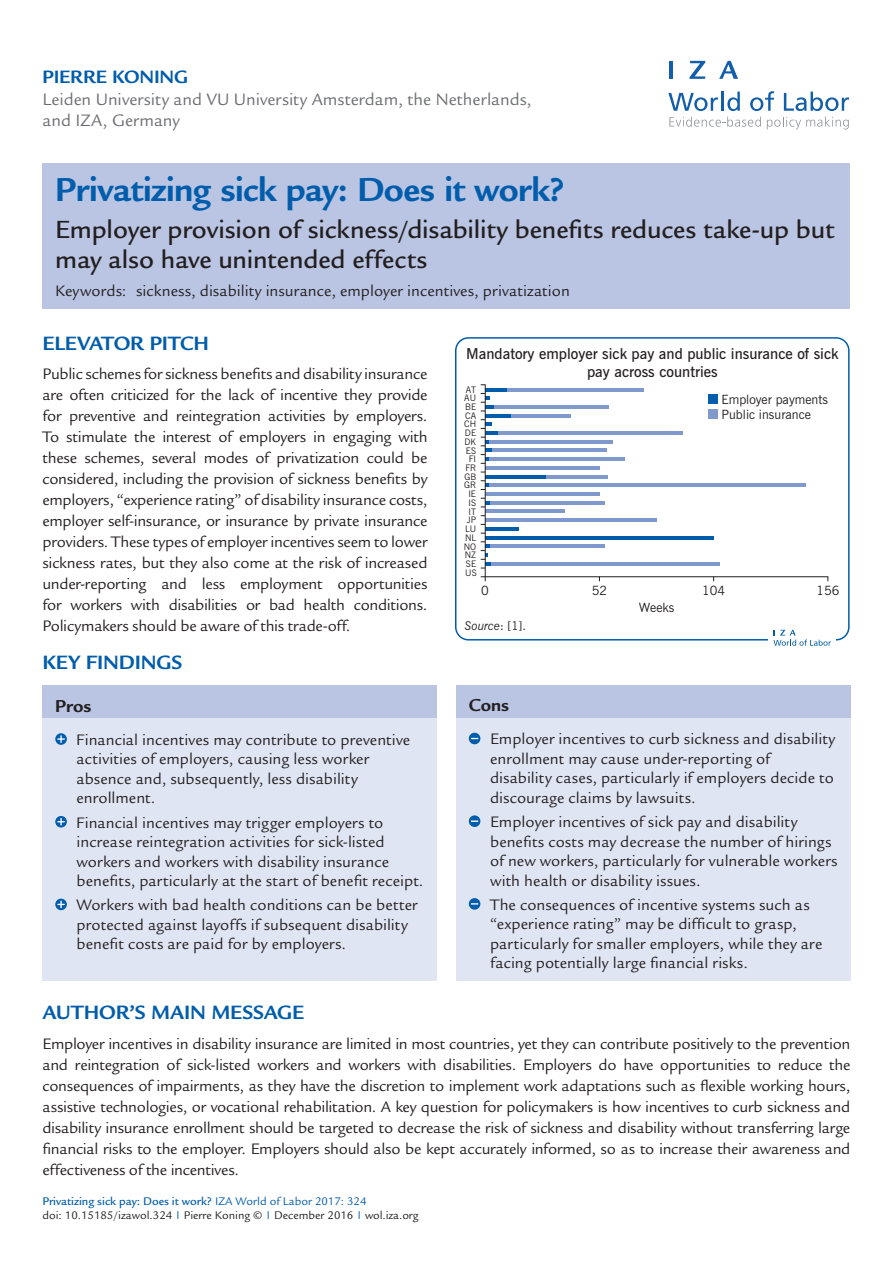
<style>
.page{position:relative;width:893px;height:1263px;background:#fff}
.page>*{position:absolute;margin:0;border:0;box-sizing:border-box;transform-origin:0 0}
.t1{font:700 36px "Legacy Sans Std";letter-spacing:-.02em;color:#015dab}
.t2{font:500 27px/30px "Legacy Sans Std";letter-spacing:-.005em;color:#231f20}
.t3{font:700 21px "Legacy Sans Std";letter-spacing:-.01em;color:#015dab}
.t4{font:700 19.5px "Legacy Sans Std";letter-spacing:-.01em;color:#015dab}
.t5{font:700 18.75px "Legacy Sans Std";color:#231f20}
.t6{font:18px/21.6px "Legacy Sans Std";color:#6c6d70}
.t7{font:16.5px/21px "Legacy Sans Std";letter-spacing:.005em;color:#231f20}
.t8{font:600 15px/18px "News Gothic BT";color:#231f20;text-align:center}
.t9{font:12.75px/15.3px "News Gothic BT";color:#231f20}
.t10{font:12px/14.5px "Legacy Sans Std";color:#231f20}
.t11{font:italic 12px "News Gothic BT";color:#231f20}
.t12{font:9px/8.7px "News Gothic BT";color:#231f20;text-align:center}
.s1{font-style:normal}
.s2{font-weight:500;color:#015dab}
.s3{color:#015dab}
</style>
<div class="page">
<svg style="left:668px;top:93px;width:50px;height:18px"></svg>
<hr style="left:721px;top:92px;width:3px;height:19px;background:#125eaa">
<svg style="left:727px;top:92px;width:13px;height:19px"></svg>
<svg style="left:750px;top:91px;width:24px;height:20px"></svg>
<svg style="left:784px;top:92px;width:65px;height:19px"></svg>
<svg style="left:669px;top:117px;width:92px;height:10px"></svg>
<svg style="left:767px;top:117px;width:82px;height:12px"></svg>
<hr style="left:669px;top:61px;width:4px;height:18px;background:#125eaa">
<svg style="left:689px;top:61px;width:16px;height:18px"></svg>
<svg style="left:719px;top:61px;width:19px;height:18px"></svg>
<div style="left:456px;top:688px;width:394px;height:292px;background:#e0e5f3"></div>
<div style="left:43px;top:688px;width:394px;height:292px;background:#e0e5f3"></div>
<div style="left:43px;top:686px;width:394px;height:32px;background:#b9c5e3"></div>
<div style="left:456px;top:686px;width:394px;height:32px;background:#b9c5e3"></div>
<svg style="left:55px;top:733px;width:12px;height:12px"></svg>
<svg style="left:57px;top:735px;width:8px;height:8px"></svg>
<svg style="left:55px;top:816px;width:12px;height:11px"></svg>
<svg style="left:57px;top:818px;width:8px;height:7px"></svg>
<svg style="left:55px;top:899px;width:12px;height:11px"></svg>
<svg style="left:57px;top:901px;width:8px;height:7px"></svg>
<svg style="left:469px;top:733px;width:11px;height:11px"></svg>
<div style="left:469px;top:815px;width:11px;height:12px;background:#015dab;border-radius:50%"></div>
<svg style="left:471px;top:820px;width:7px;height:2px"></svg>
<svg style="left:469px;top:898px;width:11px;height:12px"></svg>
<div style="left:43px;top:163px;width:807px;height:146px;background:#b9c5e3"></div>
<div style="left:455px;top:337px;width:395px;height:303px;border:2px solid #015dab;border-radius:13px"></div>
<div style="left:768px;top:624px;width:68px;height:27px;background:#fff"></div>
<svg style="left:773px;top:630px;width:58px;height:16px"></svg>
<hr style="left:485px;top:576px;width:343px;height:1px;background:#231f20">
<svg style="left:481px;top:576px;width:5px;height:5px"></svg>
<svg style="left:481px;top:419px;width:11px;height:10px"></svg>
<hr style="left:485px;top:536px;width:229px;height:3px;background:#015dab">
<hr style="left:485px;top:527px;width:34px;height:4px;background:#015dab">
<svg style="left:481px;top:393px;width:9px;height:10px"></svg>
<hr style="left:485px;top:475px;width:62px;height:3px;background:#015dab">
<hr style="left:547px;top:475px;width:61px;height:3px;background:#7f99cd">
<hr style="left:491px;top:562px;width:229px;height:3px;background:#7f99cd">
<hr style="left:492px;top:449px;width:114px;height:3px;background:#7f99cd">
<svg style="left:481px;top:541px;width:10px;height:28px"></svg>
<hr style="left:490px;top:544px;width:114px;height:4px;background:#7f99cd">
<hr style="left:485px;top:518px;width:171px;height:4px;background:#7f99cd">
<hr style="left:485px;top:510px;width:79px;height:3px;background:#7f99cd">
<hr style="left:485px;top:492px;width:114px;height:4px;background:#7f99cd">
<svg style="left:481px;top:498px;width:9px;height:10px"></svg>
<hr style="left:490px;top:501px;width:115px;height:3px;background:#7f99cd">
<svg style="left:481px;top:480px;width:9px;height:10px"></svg>
<hr style="left:490px;top:484px;width:316px;height:3px;background:#7f99cd">
<hr style="left:485px;top:431px;width:13px;height:4px;background:#015dab">
<hr style="left:498px;top:431px;width:185px;height:4px;background:#7f99cd">
<hr style="left:485px;top:466px;width:114px;height:4px;background:#7f99cd">
<hr style="left:489px;top:457px;width:136px;height:4px;background:#7f99cd">
<svg style="left:481px;top:437px;width:11px;height:27px"></svg>
<hr style="left:490px;top:440px;width:123px;height:3px;background:#7f99cd">
<hr style="left:485px;top:414px;width:27px;height:3px;background:#015dab">
<hr style="left:512px;top:414px;width:59px;height:3px;background:#7f99cd">
<hr style="left:485px;top:405px;width:10px;height:4px;background:#015dab">
<hr style="left:495px;top:405px;width:114px;height:4px;background:#7f99cd">
<hr style="left:485px;top:388px;width:22px;height:3px;background:#015dab">
<hr style="left:507px;top:388px;width:136px;height:3px;background:#7f99cd">
<hr style="left:485px;top:385px;width:1px;height:192px;background:#231f20">
<div style="left:708px;top:394px;width:9px;height:9px;background:#015dab"></div>
<div style="left:708px;top:410px;width:9px;height:9px;background:#7f99cd"></div>
<p class="t4" style="left:43px;top:66px;width:147px">Pierre Koning</p>
<p class="t6" style="left:43px;top:88px;width:491px">Leiden University and VU University Amsterdam, the Netherlands, and IZA, Germany</p>
<h1 class="t1" style="left:55px;top:169px;width:511px">Privatizing sick pay: Does it work?</h1>
<h2 class="t2" style="left:55px;top:214px;width:780px">Employer provision of sickness/disability benefits reduces take-up but may also have unintended effects</h2>
<p class="t7" style="left:55px;top:281px;width:516px">Keywords: sickness, disability insurance, employer incentives, privatization</p>
<p class="t3" style="left:43px;top:331px;width:168px">ELEVATOR PITCH</p>
<p class="t7" style="left:43px;top:364px;width:386px;text-align:justify">Public schemes for sickness benefits and disability insurance are often criticized for the lack of incentive they provide for preventive and reintegration activities by employers.<br>To stimulate the interest of employers in engaging with these schemes, several modes of privatization could be considered, including the provision of sickness benefits by employers, “experience rating” of disability insurance costs, employer self-insurance, or insurance by private insurance providers. These types of employer incentives seem to lower sickness rates, but they also come at the risk of increased under-reporting and less employment opportunities for workers with disabilities or bad health conditions.<br>Policymakers should be aware of this trade-off.</p>
<p class="t3" style="left:43px;top:650px;width:141px">KEY FIN DINGS</p>
<p class="t5" style="left:55px;top:695px;width:38px">Pros</p>
<p class="t7" style="left:77px;top:730px;width:335px;line-height:19.5px">Financial incentives may contribute to preventive activities of employers, causing less worker absence and, subsequently, less disability enrollment.</p>
<p class="t7" style="left:77px;top:813px;width:348px;line-height:19.5px">Financial incentives may trigger employers to increase reintegration activities for sick-listed workers and workers with disability insurance benefits, particularly at the start of benefit receipt.</p>
<p class="t7" style="left:77px;top:895px;width:343px;line-height:19.5px">Workers with bad health conditions can be better protected against layoffs if subsequent disability benefit costs are paid for by employers.</p>
<p class="t8" style="left:466px;top:344px;width:374px">Mandatory employer sick pay and public insurance of sick pay across countries</p>
<p class="t12" style="left:466px;top:385px;width:12px">AT</p>
<p class="t12" style="left:464px;top:394px;width:13px;text-align:left">AU<br>BE</p>
<p class="t12" style="left:465px;top:411px;width:12px">CA</p>
<p class="t12" style="left:464px;top:433px;width:13px;line-height:17.4px">DK<br>FI</p>
<p class="t12" style="left:465px;top:463px;width:12px">FR</p>
<p class="t12" style="left:464px;top:420px;width:13px">CH</p>
<p class="t12" style="left:465px;top:429px;width:13px">DE</p>
<p class="t12" style="left:466px;top:446px;width:12px">ES</p>
<p class="t12" style="left:464px;top:472px;width:13px">GB</p>
<p class="t12" style="left:464px;top:481px;width:13px">GR</p>
<p class="t12" style="left:468px;top:490px;width:9px">IE</p>
<p class="t12" style="left:468px;top:498px;width:9px">IS</p>
<p class="t12" style="left:465px;top:507px;width:13px">IT<br>JP<br>LU</p>
<p class="t12" style="left:466px;top:559px;width:12px">SE</p>
<p class="t12" style="left:465px;top:529px;width:13px;line-height:17.4px;text-align:left">NL<br>NZ</p>
<p class="t12" style="left:464px;top:542px;width:14px">NO</p>
<p class="t12" style="left:465px;top:568px;width:13px">US</p>
<p class="t9" style="left:721px;top:391px;width:108px">Employer payments<br>Public insurance</p>
<p class="t9" style="left:481px;top:583px;width:9px">0</p>
<p class="t9" style="left:592px;top:583px;width:17px">52</p>
<p class="t9" style="left:702px;top:583px;width:25px">104</p>
<p class="t9" style="left:816px;top:583px;width:25px">156</p>
<p class="t11" style="left:465px;top:619px;width:63px">Source<span class="s1">: [1].</span></p>
<p class="t9" style="left:639px;top:600px;width:37px">Weeks</p>
<p class="t5" style="left:469px;top:695px;width:42px">Cons</p>
<p class="t7" style="left:490px;top:729px;width:347px;line-height:19.5px">Employer incentives to curb sickness and disability enrollment may cause under-reporting of disability cases, particularly if employers decide to discourage claims by lawsuits.</p>
<p class="t7" style="left:490px;top:812px;width:349px;line-height:19.5px">Employer incentives of sick pay and disability benefits costs may decrease the number of hirings of new workers, particularly for vulnerable workers with health or disability issues.</p>
<p class="t7" style="left:490px;top:895px;width:334px;line-height:19.5px">The consequences of incentive systems such as “experience rating” may be difficult to grasp, particularly for smaller employers, while they are facing potentially large financial risks.</p>
<p class="t3" style="left:43px;top:1000px;width:249px">AUTHOR’S MAIN MESSAGE</p>
<p class="t7" style="left:43px;top:1033px;width:809px;text-align:justify">Employer incentives in disability insurance are limited in most countries, yet they can contribute positively to the prevention and reintegration of sick-listed workers and workers with disabilities. Employers do have opportunities to reduce the consequences of impairments, as they have the discretion to implement work adaptations such as flexible working hours, assistive technologies, or vocational rehabilitation. A key question for policymakers is how incentives to curb sickness and disability insurance enrollment should be targeted to decrease the risk of sickness and disability without transferring large financial risks to the employer. Employers should also be kept accurately informed, so as to increase their awareness and effectiveness of the incentives.</p>
<p class="t10" style="left:42px;top:1194px;width:378px"><span class="s2">Privatizing sick pay: Does it work?</span> <span class="s3">IZA World of Labor 2017: 324<br></span>doi: 10.15185/izawol.324 <sup>|</sup> Pierre Koning © <sup>|</sup> December 2016 <sup>|</sup> wol.iza.org</p>
</div>
